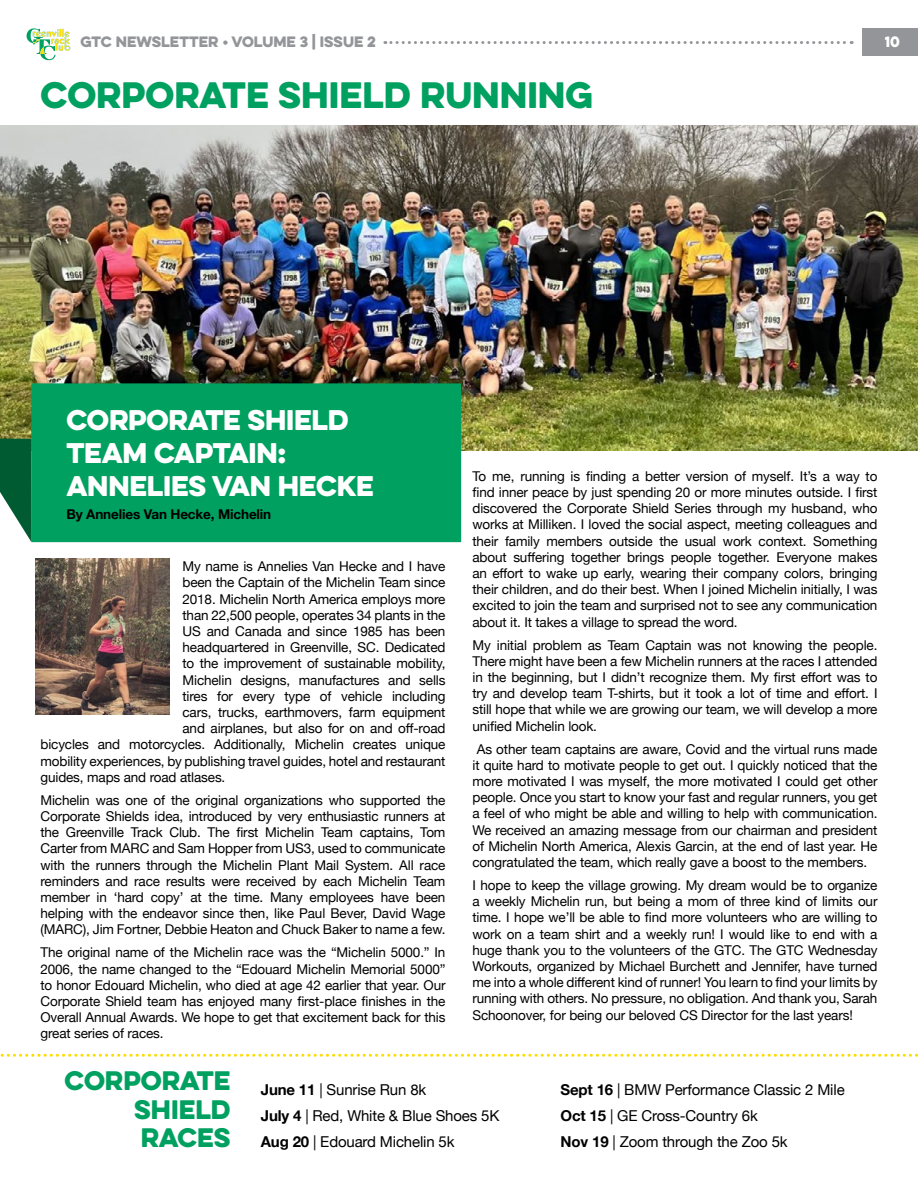
<style>
.page{position:relative;width:918px;height:1188px;background:#fff}
.page>*{position:absolute;margin:0;border:0;box-sizing:border-box;transform-origin:0 0}
.t1{font:33px "Eveleth Clean";color:#00a060}
.t2{font:25.5px/33px "Eveleth Clean";letter-spacing:-.01em;color:#fff}
.t3{font:24px/28.5px "Eveleth Clean";color:#00a060;text-align:justify}
.t4{font:15px/26.2px "Helvetica Neue";letter-spacing:-.01em;color:#000}
.t5{font:13.5px/16.2px "Helvetica Neue";letter-spacing:-.01em;color:#000;text-align:justify}
.t6{font:13.5px "Eveleth Clean";color:#939598}
.t7{font:700 13.5px "Helvetica Neue";letter-spacing:-.01em;color:#000}
.t8{font:13.5px "Eveleth Clean";color:#fff}
.s1{font-weight:700}
.s2{font-weight:700;color:#fff}
.s3{color:#fff}
</style>
<div class="page">
<div style="left:863px;top:28px;width:55px;height:28px;background:#939598"></div>
<svg style="left:26px;top:28px;width:44px;height:32px"></svg>
<svg style="left:385px;top:41px;width:467px;height:3px"></svg>
<svg style="left:0;top:1054px;width:918px;height:3px"></svg>
<img style="left:0;top:125px;width:918px;height:325px">
<div style="left:31px;top:383px;width:430px;height:159px;background:#00a060"></div>
<svg style="left:0;top:439px;width:32px;height:103px"></svg>
<img style="left:36px;top:558px;width:133px;height:157px">
<p class="t6" style="left:81px;top:32px;width:297px">GTC NEWSLETTER • VOLUME 3 | ISSUE 2</p>
<p class="t8" style="left:885px;top:31px;width:17px">10</p>
<h1 class="t1" style="left:40px;top:69px;width:554px">CORPORATE SHIELD RUNNING</h1>
<h2 class="t2" style="left:66px;top:403px;width:309px">CORPORATE SHIELD<br>TEAM CAPTAIN:<br>ANNELIES VAN HECKE</h2>
<p class="t7" style="left:66px;top:504px;width:206px">By Annelies Van Hecke, Michelin</p>
<p class="t5" style="left:183px;top:559px;width:264px">My name is Annelies Van Hecke and I have</p>
<p class="t5" style="left:183px;top:575px;width:264px">been the Captain of the Michelin Team since</p>
<p class="t5" style="left:183px;top:591px;width:264px">2018. Michelin North America employs more</p>
<p class="t5" style="left:183px;top:608px;width:264px">than 22,500 people, operates 34 plants in the</p>
<p class="t5" style="left:183px;top:624px;width:264px">US and Canada and since 1985 has been</p>
<p class="t5" style="left:183px;top:640px;width:264px">headquartered in Greenville, SC. Dedicated</p>
<p class="t5" style="left:183px;top:656px;width:264px">to the improvement of sustainable mobility,</p>
<p class="t5" style="left:183px;top:672px;width:264px">Michelin designs, manufactures and sells</p>
<p class="t5" style="left:183px;top:689px;width:264px">tires for every type of vehicle including</p>
<p class="t5" style="left:183px;top:705px;width:264px">cars, trucks, earthmovers, farm equipment</p>
<p class="t5" style="left:183px;top:721px;width:264px">and airplanes, but also for on and off-road</p>
<p class="t5" style="left:40px;top:737px;width:407px">bicycles and motorcycles. Additionally, Michelin creates unique</p>
<p class="t5" style="left:40px;top:753px;width:407px">mobility experiences, by publishing travel guides, hotel and restaurant</p>
<p class="t5" style="left:40px;top:770px;width:186px">guides, maps and road atlases.</p>
<p class="t5" style="left:40px;top:793px;width:407px">Michelin was one of the original organizations who supported the Corporate Shields idea, introduced by very enthusiastic runners at the Greenville Track Club. The first Michelin Team captains, Tom Carter from MARC and Sam Hopper from US3, used to communicate with the runners through the Michelin Plant Mail System. All race reminders and race results were received by each Michelin Team member in ‘hard copy’ at the time. Many employees have been helping with the endeavor since then, like Paul Bever, David Wage (MARC), Jim Fortner, Debbie Heaton and Chuck Baker to name a few.</p>
<p class="t5" style="left:40px;top:945px;width:407px">The original name of the Michelin race was the “Michelin 5000.” In 2006, the name changed to the “Edouard Michelin Memorial 5000” to honor Edouard Michelin, who died at age 42 earlier that year. Our Corporate Shield team has enjoyed many first-place finishes in the Overall Annual Awards. We hope to get that excitement back for this great series of races.</p>
<p class="t5" style="left:472px;top:469px;width:407px">To me, running is finding a better version of myself. It’s a way to find inner peace by just spending 20 or more minutes outside. I first discovered the Corporate Shield Series through my husband, who works at Milliken. I loved the social aspect, meeting colleagues and their family members outside the usual work context. Something about suffering together brings people together. Everyone makes an effort to wake up early, wearing their company colors, bringing their children, and do their best. When I joined Michelin initially, I was excited to join the team and surprised not to see any communication about it. It takes a village to spread the word.</p>
<p class="t5" style="left:472px;top:637px;width:407px">My initial problem as Team Captain was not knowing the people.<br>There might have been a few Michelin runners at the races I attended in the beginning, but I didn’t recognize them. My first effort was to try and develop team T-shirts, but it took a lot of time and effort. I still hope that while we are growing our team, we will develop a more unified Michelin look.</p>
<p class="t5" style="left:472px;top:741px;width:407px;text-indent:4px">As other team captains are aware, Covid and the virtual runs made it quite hard to motivate people to get out. I quickly noticed that the more motivated I was myself, the more motivated I could get other people. Once you start to know your fast and regular runners, you get a feel of who might be able and willing to help with communication.<br>We received an amazing message from our chairman and president of Michelin North America, Alexis Garcin, at the end of last year. He congratulated the team, which really gave a boost to the members.</p>
<p class="t5" style="left:472px;top:878px;width:407px">I hope to keep the village growing. My dream would be to organize a weekly Michelin run, but being a mom of three kind of limits our time. I hope we’ll be able to find more volunteers who are willing to work on a team shirt and a weekly run! I would like to end with a huge thank you to the volunteers of the GTC. The GTC Wednesday Workouts, organized by Michael Burchett and Jennifer, have turned me into a whole different kind of runner! You learn to find your limits by running with others. No pressure, no obligation. And thank you, Sarah Schoonover, for being our beloved CS Director for the last years!</p>
<h3 class="t3" style="left:134px;top:1066px;width:98px;text-indent:-70px">CORPORATE SHIELD RACES</h3>
<p class="t4" style="left:261px;top:1077px;width:240px"><span class="s1">June 11</span> | Sunrise Run 8k<br><span class="s1">July 4</span> | Red, White &amp; Blue Shoes 5K<br><span class="s1">Aug 20</span> | Edouard Michelin 5k</p>
<p class="t4" style="left:561px;top:1077px;width:286px"><span class="s1">Sept 16</span> | BMW Performance Classic 2 Mile<br><span class="s1">Oct 15</span> | GE Cross-Country 6k<br><span class="s1">Nov 19</span> | Zoom through the Zoo 5k<span class="s2">Dec 17</span> <span class="s3">|</span></p>
</div>
